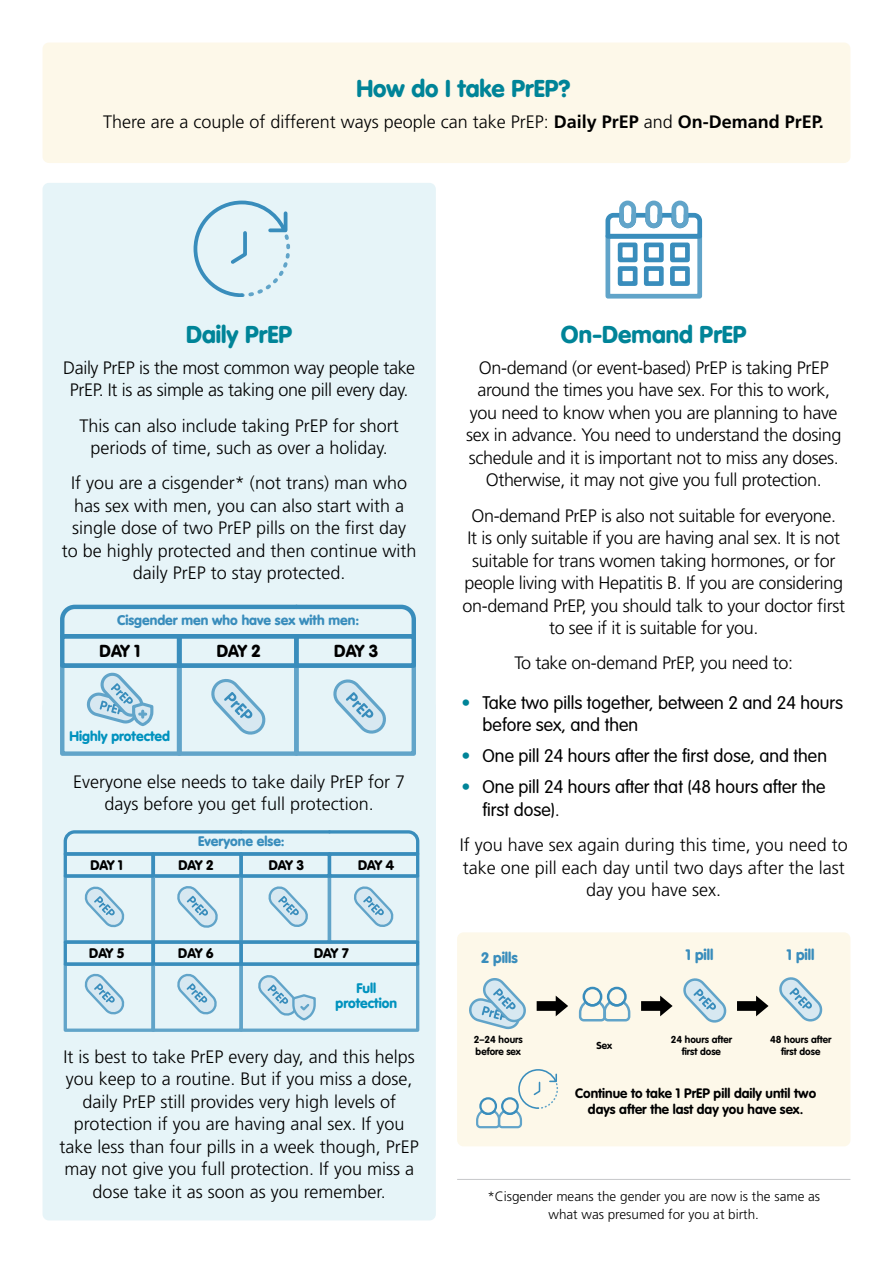
<style>
.page{position:relative;width:893px;height:1263px;background:#fff}
.page>*{position:absolute;margin:0;border:0;box-sizing:border-box;transform-origin:0 0}
.t1{font:900 24px "VAG Rounded";color:#008498}
.t2{font:300 18px/22.5px "Frutiger LT Std";color:#000;text-align:center}
.t3{font:300 18px/22.5px "Frutiger LT Std";letter-spacing:-.02em;color:#000;text-align:center}
.t4{font:300 18px/22.5px "VAG Rounded";color:#000}
.t5{font:900 17.1px "VAG Rounded";letter-spacing:-.035em;color:#000}
.t6{font:900 15px "VAG Rounded Std";color:#398dbc}
.t7{font:900 13.65px "VAG Rounded";color:#398dbc}
.t8{font:900 13.65px/15px "VAG Rounded";color:#0092be;text-align:center}
.t9{font:900 13.65px "VAG Rounded";letter-spacing:-.035em;color:#000}
.t10{font:300 13.5px/18px "Frutiger LT Std";color:#000;text-align:center}
.t11{font:700 13.5px "VAG Rounded Std";color:#000}
.t12{font:700 13.5px "VAG Rounded";color:#000}
.t13{font:700 9.9px/12px "VAG Rounded Std";color:#000;text-align:center}
.s1{font-weight:700}
.s2{color:#008498}
.s3{font-family:"VAG Rounded Std"}
</style>
<div class="page">
<div style="left:43px;top:43px;width:807px;height:120px;background:#fdf8e9;border-radius:6px"></div>
<div style="left:457px;top:932px;width:393px;height:214px;background:#fdf8e9;border-radius:6px"></div>
<div style="left:43px;top:183px;width:393px;height:1037px;background:#e6f4f8;border-radius:6px"></div>
<svg style="left:537px;top:995px;width:31px;height:21px"></svg>
<svg style="left:641px;top:995px;width:32px;height:21px"></svg>
<svg style="left:737px;top:995px;width:31px;height:21px"></svg>
<svg style="left:469px;top:978px;width:57px;height:52px"></svg>
<svg style="left:683px;top:978px;width:44px;height:45px"></svg>
<svg style="left:779px;top:977px;width:44px;height:45px"></svg>
<div style="left:582px;top:987px;width:20px;height:19px;border:2px solid #398dbc;border-radius:50%"></div>
<svg style="left:578px;top:999px;width:53px;height:23px"></svg>
<div style="left:607px;top:987px;width:20px;height:19px;border:2px solid #398dbc;border-radius:50%"></div>
<div style="left:294px;top:663px;width:122px;height:93px;border:4px solid #61a4c9"></div>
<div style="left:60px;top:663px;width:122px;height:93px;border:4px solid #61a4c9"></div>
<div style="left:177px;top:663px;width:122px;height:93px;border:4px solid #61a4c9"></div>
<div style="left:177px;top:634px;width:122px;height:34px;border:4px solid #398dbc"></div>
<div style="left:294px;top:634px;width:122px;height:34px;border:4px solid #398dbc"></div>
<svg style="left:211px;top:679px;width:55px;height:56px"></svg>
<svg style="left:333px;top:679px;width:53px;height:55px"></svg>
<div style="left:60px;top:634px;width:122px;height:34px;border:4px solid #398dbc"></div>
<svg style="left:60px;top:604px;width:356px;height:37px"></svg>
<svg style="left:86px;top:672px;width:68px;height:55px"></svg>
<div style="left:151px;top:852px;width:92px;height:26px;border:3px solid #398dbc"></div>
<div style="left:240px;top:874px;width:91px;height:70px;border:3px solid #61a4c9"></div>
<div style="left:328px;top:874px;width:91px;height:70px;border:3px solid #61a4c9"></div>
<div style="left:240px;top:852px;width:91px;height:26px;border:3px solid #398dbc"></div>
<div style="left:328px;top:852px;width:91px;height:26px;border:3px solid #398dbc"></div>
<div style="left:240px;top:962px;width:179px;height:70px;border:3px solid #61a4c9"></div>
<svg style="left:177px;top:886px;width:41px;height:42px"></svg>
<svg style="left:268px;top:886px;width:40px;height:41px"></svg>
<svg style="left:354px;top:886px;width:40px;height:41px"></svg>
<svg style="left:84px;top:973px;width:41px;height:42px"></svg>
<svg style="left:84px;top:886px;width:41px;height:42px"></svg>
<svg style="left:177px;top:973px;width:40px;height:42px"></svg>
<div style="left:64px;top:874px;width:91px;height:70px;border:3px solid #61a4c9"></div>
<div style="left:64px;top:852px;width:91px;height:26px;border:3px solid #398dbc"></div>
<svg style="left:63px;top:830px;width:181px;height:27px"></svg>
<svg style="left:241px;top:852px;width:85px;height:4px"></svg>
<hr style="left:241px;top:830px;width:88px;height:3px;background:#398dbc">
<svg style="left:326px;top:830px;width:94px;height:27px"></svg>
<div style="left:151px;top:962px;width:92px;height:70px;border:3px solid #61a4c9"></div>
<div style="left:151px;top:940px;width:92px;height:26px;border:3px solid #398dbc"></div>
<div style="left:240px;top:940px;width:179px;height:26px;border:3px solid #398dbc"></div>
<div style="left:64px;top:962px;width:91px;height:70px;border:3px solid #61a4c9"></div>
<div style="left:64px;top:940px;width:91px;height:26px;border:3px solid #398dbc"></div>
<svg style="left:258px;top:975px;width:58px;height:46px"></svg>
<hr style="left:457px;top:1179px;width:393px;height:1px;background:#c7c8ca">
<svg style="left:194px;top:201px;width:96px;height:95px"></svg>
<div style="left:605px;top:234px;width:97px;height:65px;border:5px solid #61a4c9"></div>
<div style="left:618px;top:242px;width:19px;height:20px;border:5px solid #398dbc"></div>
<div style="left:644px;top:242px;width:20px;height:20px;border:5px solid #398dbc"></div>
<div style="left:670px;top:242px;width:20px;height:20px;border:5px solid #398dbc"></div>
<div style="left:618px;top:266px;width:19px;height:20px;border:5px solid #398dbc"></div>
<div style="left:644px;top:266px;width:20px;height:20px;border:5px solid #398dbc"></div>
<div style="left:670px;top:266px;width:20px;height:20px;border:5px solid #398dbc"></div>
<svg style="left:605px;top:211px;width:97px;height:30px"></svg>
<div style="left:619px;top:201px;width:17px;height:27px;border:5px solid #61a4c9;border-radius:6px"></div>
<div style="left:645px;top:201px;width:17px;height:27px;border:5px solid #61a4c9;border-radius:6px"></div>
<div style="left:671px;top:201px;width:17px;height:27px;border:5px solid #61a4c9;border-radius:6px"></div>
<svg style="left:476px;top:1069px;width:82px;height:60px"></svg>
<div style="left:501px;top:1097px;width:18px;height:18px;border:2px solid #398dbc;border-radius:50%"></div>
<h1 class="t1" style="left:356px;top:74px;width:216px">How do I take PrEP?</h1>
<p class="t2" style="left:103px;top:110px;width:722px">There are a couple of different ways people can take PrEP: <span class="s1">Daily PrEP</span> and <span class="s1">On-Demand PrEP.</span></p>
<h1 class="t1" style="left:186px;top:320px;width:108px">Daily PrEP</h1>
<p class="t3" style="left:63px;top:357px;width:354px">Daily PrEP is the most common way people take<br>PrEP. It is as simple as taking one pill every day.</p>
<p class="t2" style="left:80px;top:414px;width:321px">This can also include taking PrEP for short periods of time, such as over a holiday.</p>
<p class="t2" style="left:62px;top:472px;width:356px">If you are a cisgender* (not trans) man who has sex with men, you can also start with a single dose of two PrEP pills on the first day<br>to be highly protected and then continue with daily PrEP to stay protected.</p>
<p class="t7" style="left:117px;top:612px;width:244px">Cisgender men who have sex with men:</p>
<p class="t5" style="left:334px;top:641px;width:45px">DAY 3</p>
<p class="t5" style="left:100px;top:641px;width:42px">DAY 1</p>
<p class="t5" style="left:217px;top:641px;width:45px">DAY 2</p>
<p class="t8" style="left:70px;top:728px;width:102px">Highly protected</p>
<p class="t2" style="left:73px;top:771px;width:334px">Everyone else needs to take daily PrEP for 7 days before you get full protection.</p>
<p class="t9" style="left:90px;top:857px;width:34px">DAY 1</p>
<p class="t9" style="left:89px;top:945px;width:36px">DAY 5</p>
<p class="t7" style="left:198px;top:833px;width:88px">Everyone else:</p>
<p class="t9" style="left:178px;top:857px;width:36px">DAY 2</p>
<p class="t9" style="left:269px;top:857px;width:37px">DAY 3</p>
<p class="t9" style="left:358px;top:857px;width:38px">DAY 4</p>
<p class="t9" style="left:178px;top:945px;width:37px">DAY 6</p>
<p class="t9" style="left:314px;top:945px;width:36px">DAY 7</p>
<p class="t8" style="left:336px;top:981px;width:63px">Full protection</p>
<p class="t2" style="left:60px;top:1045px;width:361px">It is best to take PrEP every day, and this helps you keep to a routine. But if you miss a dose, daily PrEP still provides very high levels of protection if you are having anal sex. If you take less than four pills in a week though, PrEP may not give you full protection. If you miss a dose take it as soon as you remember.</p>
<h1 class="t1" style="left:561px;top:320px;width:187px">On-Demand PrEP</h1>
<p class="t3" style="left:466px;top:357px;width:377px">On-demand (or event-based) PrEP is taking PrEP around the times you have sex. For this to work, you need to know when you are planning to have sex in advance. You need to understand the dosing schedule and it is important not to miss any doses.<br>Otherwise, it may not give you full protection.</p>
<p class="t3" style="left:463px;top:504px;width:384px">On-demand PrEP is also not suitable for everyone.<br>It is only suitable if you are having anal sex. It is not suitable for trans women taking hormones, or for people living with Hepatitis B. If you are considering on-demand PrEP, you should talk to your doctor first to see if it is suitable for you.</p>
<p class="t3" style="left:514px;top:652px;width:280px">To take on-demand PrEP, you need to:</p>
<p class="t4" style="left:483px;top:691px;width:362px;text-indent:-21px"><span class="s2">•</span> Take two pills together, between 2 and 24 hours before sex, and then</p>
<p class="t4" style="left:461px;top:745px;width:367px"><span class="s2">•</span> One pill 24 hours after the first dose, and then</p>
<p class="t4" style="left:483px;top:776px;width:344px;text-indent:-21px"><span class="s2">•</span> One pill 24 hours after that (48 hours after the first dose).</p>
<p class="t2" style="left:460px;top:834px;width:390px">If you have sex again during this time, you need to take one pill each day until two days after the last day you have sex.</p>
<p class="t6" style="left:481px;top:948px;width:38px">2 pills</p>
<p class="t6" style="left:686px;top:946px;width:29px">1 pill</p>
<p class="t6" style="left:787px;top:946px;width:29px">1 pill</p>
<p class="t13" style="left:474px;top:1034px;width:50px;text-align:left">2–24 hours before sex</p>
<p class="t13" style="left:671px;top:1034px;width:63px">24 hours after first dose</p>
<p class="t13" style="left:770px;top:1034px;width:63px">48 hours after first dose</p>
<p class="t13" style="left:597px;top:1040px;width:17px">Sex</p>
<p class="t11" style="left:575px;top:1085px;width:243px">Continue to take 1 PrEP pill daily until two</p>
<p class="t12" style="left:588px;top:1101px;width:217px"><span class="s3">days after</span> the last day you have sex.</p>
<p class="t10" style="left:487px;top:1187px;width:334px">*Cisgender means the gender you are now is the same as what was presumed for you at birth.</p>
</div>
